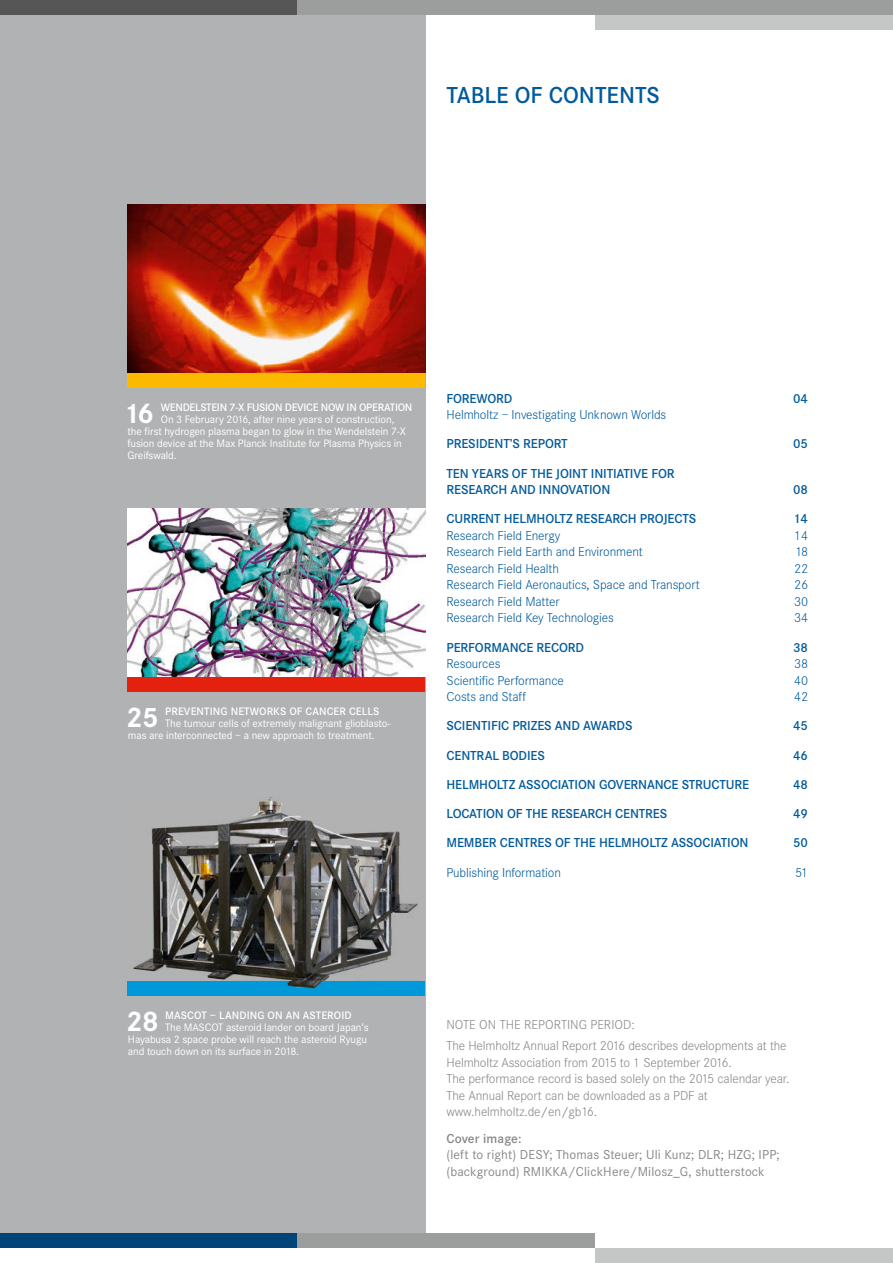
<style>
.page{position:relative;width:893px;height:1263px;background:#fff}
.page>*{position:absolute;margin:0;border:0;box-sizing:border-box;transform-origin:0 0}
.t1{font:700 29.25px "Corporate S";color:#fff}
.t2{font:600 24px "Corporate S";color:#005a9c}
.t3{font:600 13.5px/16.5px "Corporate S";letter-spacing:-.01em;color:#005a9c}
.t4{font:300 13.5px "Corporate S";letter-spacing:-.01em;color:#005a9c}
.t5{font:300 13.5px/16.5px "Corporate S";letter-spacing:-.01em;color:#878786}
.t6{font:13.5px/16.5px "Corporate S";letter-spacing:.01em;color:#878786}
.t7{font:600 13.5px "Corporate S";letter-spacing:.01em;color:#878786}
.t8{font:11.25px/12px "Corporate S";letter-spacing:-.01em;color:#fff}
.t9{font:600 11.25px "Corporate S";letter-spacing:.01em;color:#fff}
.t10{font:600 11.25px "Corporate S";letter-spacing:-.025em;color:#fff}
</style>
<div class="page">
<div style="left:0;top:7px;width:425px;height:1235px;background:#b1b2b3"></div>
<div style="left:0;top:1233px;width:298px;height:15px;background:#00457a"></div>
<div style="left:298px;top:1233px;width:297px;height:15px;background:#9c9d9d"></div>
<div style="left:595px;top:1248px;width:298px;height:15px;background:#c5c6c6"></div>
<img style="left:128px;top:509px;width:297px;height:168px">
<div style="left:128px;top:677px;width:297px;height:15px;background:#e4200e"></div>
<img style="left:128px;top:205px;width:297px;height:168px">
<div style="left:128px;top:373px;width:297px;height:15px;background:#fbba00"></div>
<div style="left:128px;top:981px;width:297px;height:15px;background:#0098d8"></div>
<div style="left:0;top:0;width:298px;height:15px;background:#565656"></div>
<div style="left:298px;top:0;width:595px;height:15px;background:#9c9d9d"></div>
<div style="left:595px;top:15px;width:298px;height:15px;background:#c5c6c6"></div>
<img style="left:133px;top:797px;width:286px;height:184px">
<img style="left:285px;top:981px;width:39px;height:9px">
<h2 class="t2" style="left:446px;top:81px;width:215px">TABLE OF CONTENTS</h2>
<h1 class="t1" style="left:123px;top:397px;width:32px">16</h1>
<p class="t10" style="left:161px;top:401px;width:253px">WENDELSTEIN 7-X FUSION DEVICE NOW IN OPERATION</p>
<p class="t8" style="left:128px;top:414px;width:280px;text-indent:33px">On 3 February 2016, after nine years of construction, the first hydrogen plasma began to glow in the Wendelstein 7-X fusion device at the Max Planck Institute for Plasma Physics in Greifswald.</p>
<h1 class="t1" style="left:126px;top:700px;width:34px">25</h1>
<p class="t9" style="left:165px;top:705px;width:216px">PREVENTING NETWORKS OF CANCER CELLS</p>
<p class="t8" style="left:128px;top:717px;width:264px;text-indent:37px">The tumour cells of extremely malignant glioblasto&shy;mas are interconnected – a new approach to treatment.</p>
<p class="t3" style="left:446px;top:390px;width:67px">FOREWORD</p>
<p class="t3" style="left:793px;top:390px;width:16px">04</p>
<p class="t4" style="left:446px;top:407px;width:221px">Helmholtz – Investigating Unknown Worlds</p>
<p class="t3" style="left:446px;top:436px;width:123px">PRESIDENT’S REPORT</p>
<p class="t3" style="left:793px;top:436px;width:16px">05</p>
<p class="t3" style="left:446px;top:465px;width:230px">TEN YEARS OF THE JOINT INITIATIVE FOR<br>RESEARCH AND INNOVATION</p>
<p class="t3" style="left:793px;top:481px;width:16px">08</p>
<p class="t3" style="left:446px;top:511px;width:251px">CURRENT HELMHOLTZ RESEARCH PROJECTS</p>
<p class="t3" style="left:793px;top:511px;width:16px">14</p>
<p class="t4" style="left:446px;top:528px;width:115px">Research Field Energy</p>
<p class="t4" style="left:794px;top:528px;width:15px">14</p>
<p class="t4" style="left:446px;top:544px;width:198px">Research Field Earth and Environment</p>
<p class="t4" style="left:795px;top:544px;width:14px">18</p>
<p class="t4" style="left:446px;top:561px;width:114px">Research Field Health</p>
<p class="t4" style="left:794px;top:561px;width:15px">22</p>
<p class="t4" style="left:446px;top:577px;width:255px">Research Field Aeronautics, Space and Transport</p>
<p class="t4" style="left:794px;top:577px;width:15px">26</p>
<p class="t4" style="left:446px;top:594px;width:115px">Research Field Matter</p>
<p class="t4" style="left:794px;top:594px;width:15px">30</p>
<p class="t4" style="left:446px;top:610px;width:169px">Research Field Key Technologies</p>
<p class="t4" style="left:794px;top:610px;width:15px">34</p>
<p class="t3" style="left:446px;top:639px;width:139px">PERFORMANCE RECORD</p>
<p class="t3" style="left:793px;top:639px;width:16px">38</p>
<p class="t4" style="left:446px;top:656px;width:55px">Resources</p>
<p class="t4" style="left:794px;top:656px;width:15px">38</p>
<p class="t4" style="left:446px;top:673px;width:119px">Scientific Performance</p>
<p class="t4" style="left:794px;top:673px;width:15px">40</p>
<p class="t4" style="left:446px;top:689px;width:81px">Costs and Staff</p>
<p class="t4" style="left:794px;top:689px;width:15px">42</p>
<p class="t3" style="left:446px;top:718px;width:188px">SCIENTIFIC PRIZES AND AWARDS</p>
<p class="t3" style="left:793px;top:718px;width:16px">45</p>
<p class="t3" style="left:446px;top:747px;width:100px">CENTRAL BODIES</p>
<p class="t3" style="left:793px;top:747px;width:16px">46</p>
<p class="t3" style="left:446px;top:776px;width:304px">HELMHOLTZ ASSOCIATION GOVERNANCE STRUCTURE</p>
<p class="t3" style="left:793px;top:776px;width:16px">48</p>
<p class="t3" style="left:446px;top:805px;width:222px">LOCATION OF THE RESEARCH CENTRES</p>
<p class="t3" style="left:793px;top:805px;width:16px">49</p>
<p class="t3" style="left:446px;top:835px;width:303px">MEMBER CENTRES OF THE HELMHOLTZ ASSOCIATION</p>
<p class="t3" style="left:793px;top:835px;width:16px">50</p>
<p class="t4" style="left:446px;top:865px;width:116px">Publishing Information</p>
<p class="t4" style="left:795px;top:865px;width:14px">51</p>
<h1 class="t1" style="left:126px;top:1004px;width:34px">28</h1>
<p class="t9" style="left:165px;top:1009px;width:188px">MASCOT – LANDING ON AN ASTEROID</p>
<p class="t8" style="left:128px;top:1021px;width:242px;text-indent:37px">The MASCOT asteroid lander on board Japan’s<br>Hayabusa 2 space probe will reach the asteroid Ryugu and touch down on its surface in 2018.</p>
<p class="t5" style="left:446px;top:1015px;width:342px;line-height:20.7px">NOTE ON THE REPORTING PERIOD:<br>The Helmholtz Annual Report 2016 describes developments at the</p>
<p class="t5" style="left:446px;top:1054px;width:345px">Helmholtz Association from 2015 to 1 September 2016.<br>The performance record is based solely on the 2015 calendar year.<br>The Annual Report can be downloaded as a PDF at www.helmholtz.de/en/gb16.</p>
<p class="t7" style="left:446px;top:1131px;width:77px">Cover image:</p>
<p class="t6" style="left:446px;top:1147px;width:335px">(left to right) DESY; Thomas Steuer; Uli Kunz; DLR; HZG; IPP; (background) RMIKKA/ClickHere/Milosz_G, shutterstock</p>
</div>
